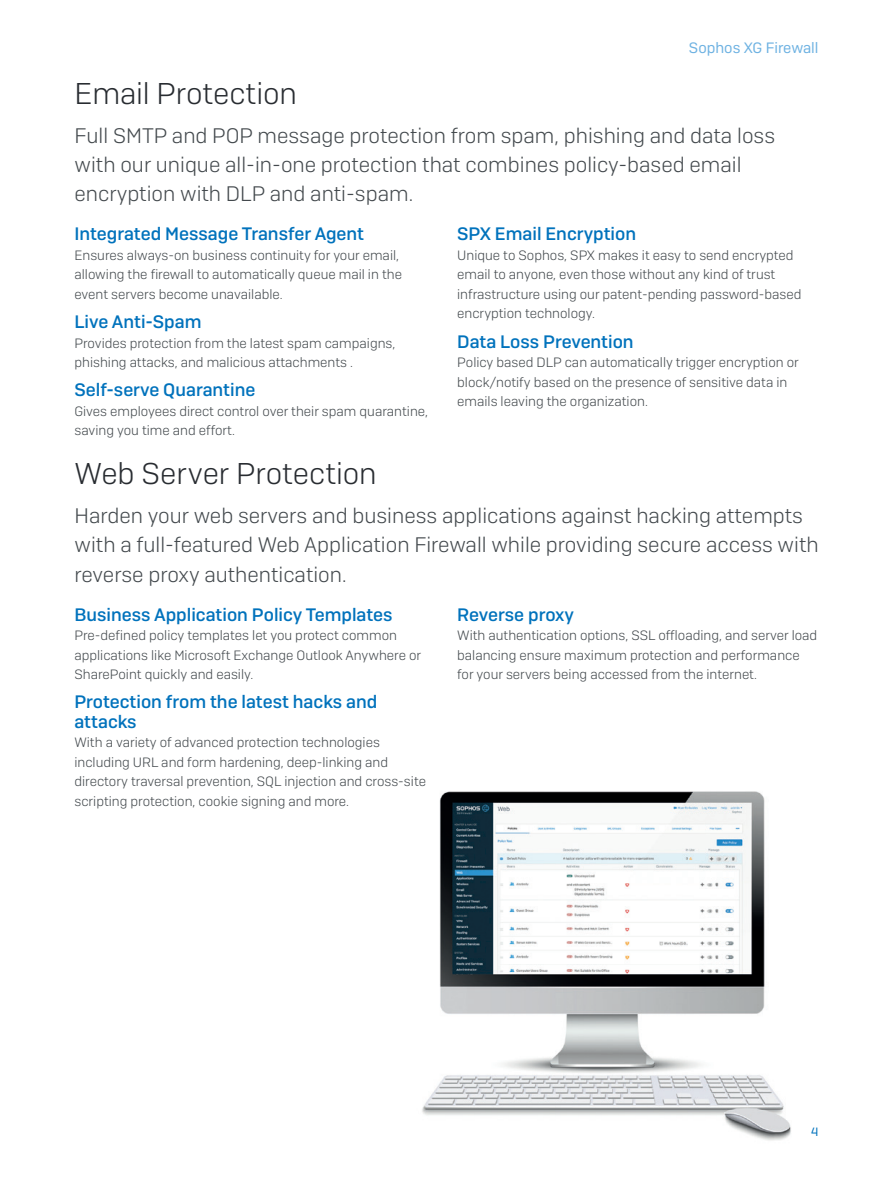
<style>
.page{position:relative;width:893px;height:1191px;background:#fff}
.page>*{position:absolute;margin:0;border:0;box-sizing:border-box;transform-origin:0 0}
.Page_Title{font:300 30px "Sophos Sans";letter-spacing:-.005em;color:#282c31}
.Intro_copy{font:300 21px/29.2px "Sophos Sans";color:#43494d}
.Subheading_1{font:500 18px/19.5px "Sophos Sans";color:#0072bc}
.t1{font:15px "Sophos Sans";color:#6eb2e2}
.Body_Copy{font:300 13.5px/19.5px "Sophos Sans";color:#43494d}
.t2{font:12px "Sophos Sans";color:#0072bc}
</style>
<div class="page">
<img style="left:422px;top:791px;width:369px;height:350px">
<p class="t1" style="left:689px;top:39px;width:131px">Sophos XG Firewall</p>
<p class="Page_Title" style="left:75px;top:75px;width:224px">Email Protection</p>
<p class="Intro_copy" style="left:75px;top:120px;width:702px">Full SMTP and POP message protection from spam, phishing and data loss with our unique all-in-one protection that combines policy-based email encryption with DLP and anti-spam.</p>
<p class="Subheading_1" style="left:74px;top:224px;width:291px">Integrated Message Transfer Agent</p>
<p class="Body_Copy" style="left:74px;top:245px;width:329px">Ensures always-on business continuity for your email, allowing the firewall to automatically queue mail in the event servers become unavailable.</p>
<p class="Subheading_1" style="left:74px;top:312px;width:129px">Live Anti-Spam</p>
<p class="Body_Copy" style="left:74px;top:333px;width:323px">Provides protection from the latest spam campaigns, phishing attacks, and malicious attachments .</p>
<p class="Subheading_1" style="left:74px;top:380px;width:182px">Self-serve Quarantine</p>
<p class="Body_Copy" style="left:74px;top:401px;width:355px">Gives employees direct control over their spam quarantine, saving you time and effort.</p>
<p class="Subheading_1" style="left:457px;top:224px;width:180px">SPX Email Encryption</p>
<p class="Body_Copy" style="left:457px;top:245px;width:346px">Unique to Sophos, SPX makes it easy to send encrypted email to anyone, even those without any kind of trust infrastructure using our patent-pending password-based encryption technology.</p>
<p class="Subheading_1" style="left:457px;top:331px;width:178px">Data Loss Prevention</p>
<p class="Body_Copy" style="left:457px;top:352px;width:343px">Policy based DLP can automatically trigger encryption or block/notify based on the presence of sensitive data in emails leaving the organization.</p>
<p class="Page_Title" style="left:75px;top:456px;width:304px">Web Server Protection</p>
<p class="Intro_copy" style="left:75px;top:501px;width:746px">Harden your web servers and business applications against hacking attempts with a full-featured Web Application Firewall while providing secure access with reverse proxy authentication.</p>
<p class="Subheading_1" style="left:74px;top:604px;width:320px">Business Application Policy Templates</p>
<p class="Body_Copy" style="left:74px;top:625px;width:348px">Pre-defined policy templates let you protect common applications like Microsoft Exchange Outlook Anywhere or<br>SharePoint quickly and easily.</p>
<p class="Subheading_1" style="left:74px;top:692px;width:304px">Protection from the latest hacks and attacks</p>
<p class="Body_Copy" style="left:74px;top:732px;width:353px">With a variety of advanced protection technologies including URL and form hardening, deep-linking and directory traversal prevention, SQL injection and cross-site scripting protection, cookie signing and more.</p>
<p class="Subheading_1" style="left:457px;top:604px;width:118px">Reverse proxy</p>
<p class="Body_Copy" style="left:457px;top:625px;width:362px">With authentication options, SSL offloading, and server load balancing ensure maximum protection and performance for your servers being accessed from the internet.</p>
<p class="t2" style="left:811px;top:1124px;width:9px">4</p>
</div>
